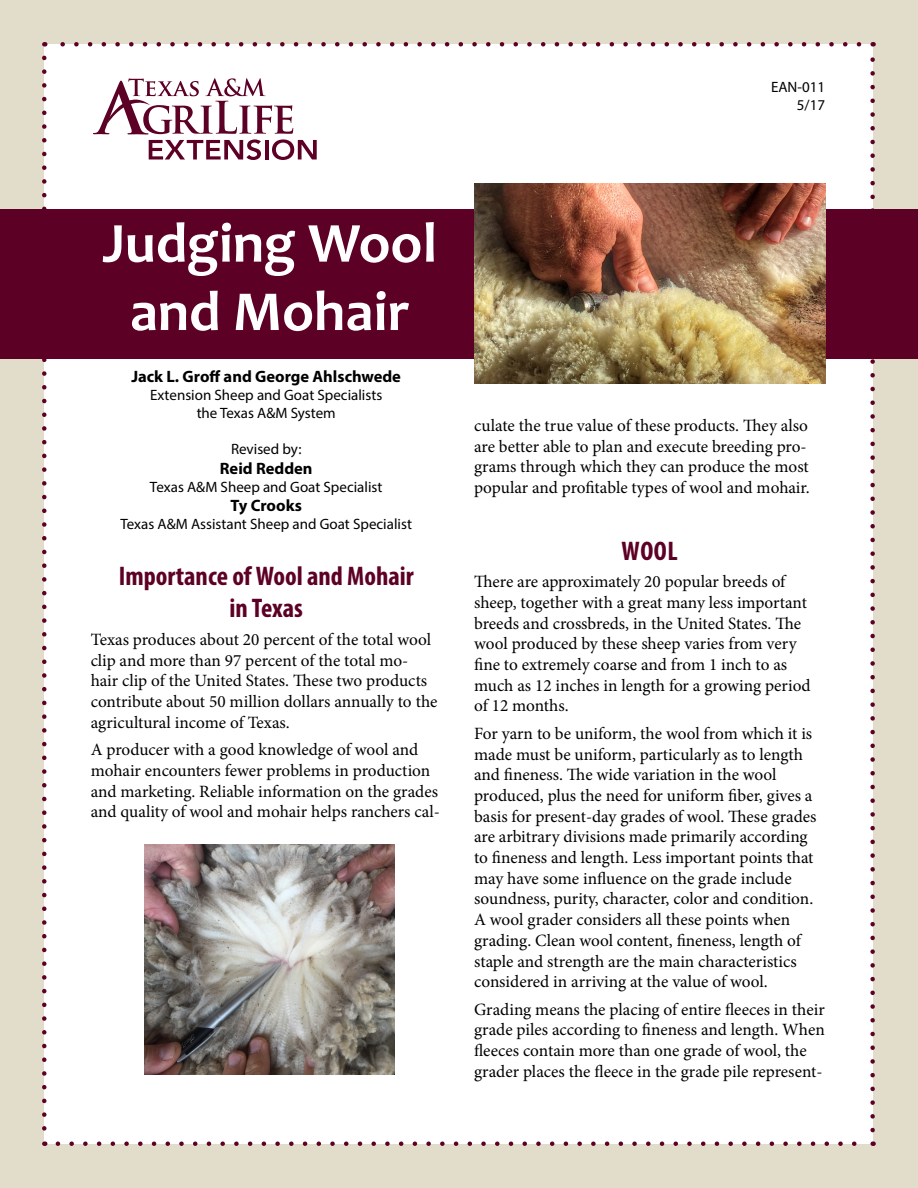
<style>
.page{position:relative;width:918px;height:1188px;background:#e2ddcb}
.page>*{position:absolute;margin:0;border:0;box-sizing:border-box;transform-origin:0 0}
.t1{font:700 57px/68.4px "Candara";color:#fff;text-align:center}
.t2{font:700 condensed 27px/32.4px "Myriad Pro";color:#5d0025;text-align:center}
.t3{font:17.25px/20.7px "Minion Pro";color:#000}
.t4{font:700 16.5px "Myriad Pro";color:#000}
.t5{font:15px/18px "Myriad Pro";color:#000;text-align:right}
</style>
<div class="page">
<div style="left:44px;top:44px;width:829px;height:1100px;background:#fff"></div>
<svg style="left:58px;top:1141px;width:799px;height:5px"></svg>
<svg style="left:60px;top:42px;width:799px;height:5px"></svg>
<svg style="left:42px;top:58px;width:5px;height:1088px"></svg>
<svg style="left:870px;top:42px;width:5px;height:1088px"></svg>
<div style="left:0;top:210px;width:918px;height:149px;background:#5d0025"></div>
<svg style="left:93px;top:78px;width:224px;height:82px"></svg>
<img style="left:474px;top:184px;width:351px;height:199px">
<img style="left:145px;top:845px;width:249px;height:230px">
<p class="t5" style="left:771px;top:78px;width:56px">EAN-011<br>5/17</p>
<h1 class="t1" style="left:102px;top:209px;width:336px">Judging Wool and Mohair</h1>
<p class="t4" style="left:131px;top:365px;width:271px">Jack L. Groff and George Ahlschwede</p>
<p class="t5" style="left:150px;top:385px;width:234px;text-align:center">Extension Sheep and Goat Specialists the Texas A&amp;M System</p>
<p class="t5" style="left:231px;top:439px;width:72px">Revised by:</p>
<p class="t4" style="left:220px;top:457px;width:94px">Reid Redden</p>
<p class="t5" style="left:150px;top:477px;width:234px">Texas A&amp;M Sheep and Goat Specialist</p>
<p class="t4" style="left:231px;top:495px;width:73px">Ty Crooks</p>
<p class="t5" style="left:120px;top:515px;width:293px">Texas A&amp;M Assistant Sheep and Goat Specialist</p>
<h2 class="t2" style="left:119px;top:559px;width:297px">Importance of Wool and Mohair in Texas</h2>
<p class="t3" style="left:91px;top:629px;width:348px">Texas produces about 20 percent of the total wool clip and more than 97 percent of the total mo&shy;hair clip of the United States. These two products contribute about 50 million dollars annually to the agricultural income of Texas.</p>
<p class="t3" style="left:91px;top:739px;width:351px">A producer with a good knowledge of wool and mohair encounters fewer problems in production and marketing. Reliable information on the grades and quality of wool and mohair helps ranchers cal-</p>
<p class="t3" style="left:474px;top:415px;width:337px">culate the true value of these products. They also are better able to plan and execute breeding pro&shy;grams through which they can produce the most popular and profitable types of wool and mohair.</p>
<h2 class="t2" style="left:622px;top:534px;width:58px">WOOL</h2>
<p class="t3" style="left:474px;top:571px;width:338px">There are approximately 20 popular breeds of sheep, together with a great many less important breeds and crossbreds, in the United States. The wool produced by these sheep varies from very fine to extremely coarse and from 1 inch to as much as 12 inches in length for a growing period of 12 months.</p>
<p class="t3" style="left:474px;top:723px;width:344px">For yarn to be uniform, the wool from which it is made must be uniform, particularly as to length and fineness. The wide variation in the wool produced, plus the need for uniform fiber, gives a basis for present-day grades of wool. These grades are arbitrary divisions made primarily according to fineness and length. Less important points that may have some influence on the grade include soundness, purity, character, color and condition.<br>A wool grader considers all these points when grading. Clean wool content, fineness, length of staple and strength are the main characteristics considered in arriving at the value of wool.</p>
<p class="t3" style="left:474px;top:999px;width:352px">Grading means the placing of entire fleeces in their grade piles according to fineness and length. When fleeces contain more than one grade of wool, the grader places the fleece in the grade pile represent-</p>
</div>
